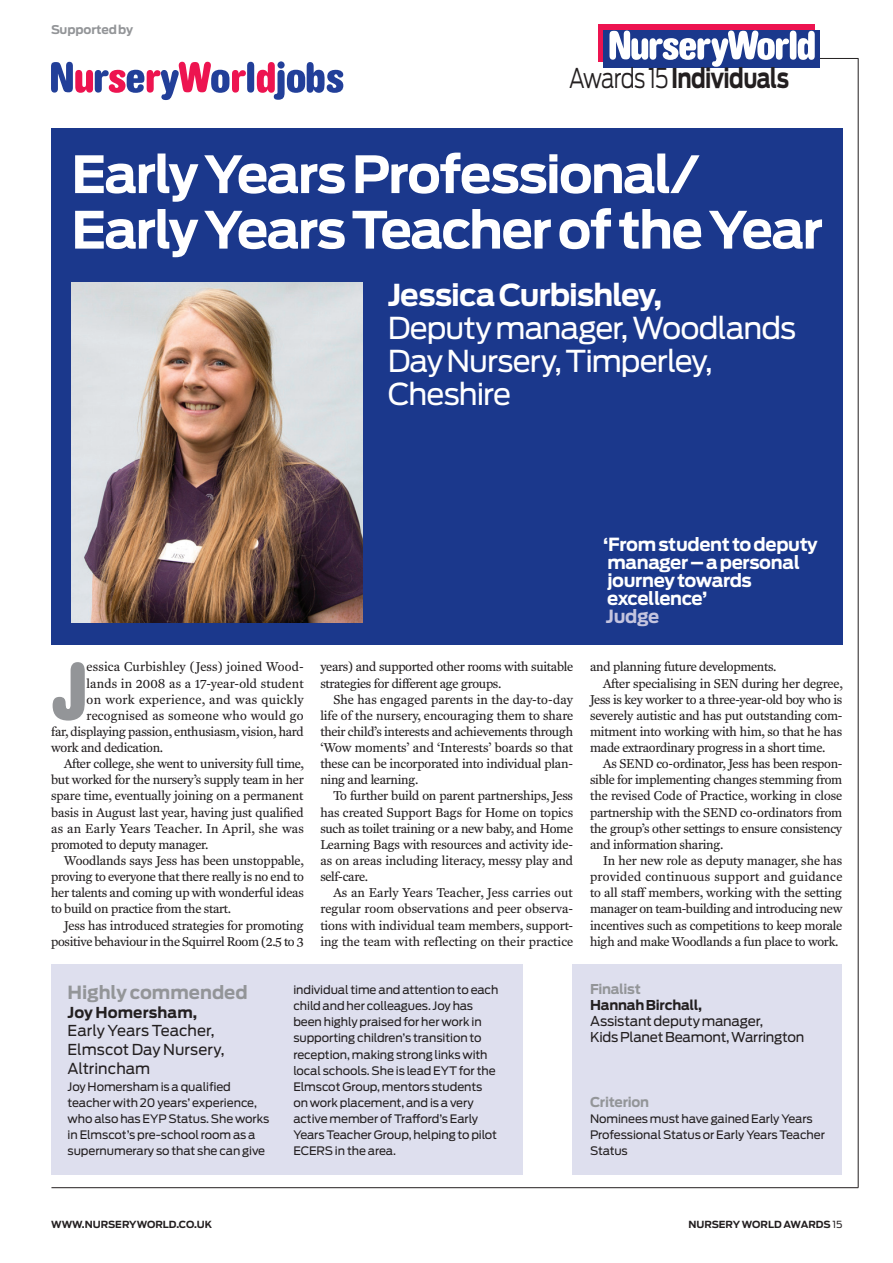
<style>
.page{position:relative;width:893px;height:1263px;background:#fff}
.page>*{position:absolute;margin:0;border:0;box-sizing:border-box;transform-origin:0 0}
.Text_-_Drop_Cap{font:700 condensed 81px "AG Book Rounded BQ";color:#939598}
.Headline{font:700 51px/55.5px "Antenna";letter-spacing:-.035em;color:#fff}
.Headline_2{font:30px/33px "Antenna";letter-spacing:-.03em;color:#fff}
.Headline_2-2{font:700 30px "Antenna";letter-spacing:-.035em;color:#fff}
.Headline_3{font:700 27px "Antenna";letter-spacing:-.03em;color:#231f20;scale:.8 1}
.Pull_Quote{font:700 18px/18px "Antenna";letter-spacing:-.02em;color:#fff}
.Commended-1{font:700 18px "Antenna";color:#939598}
.Pull_Quote-2{font:700 18px "Antenna";letter-spacing:-.02em;color:#c4c4df}
.Commended-2{font:15px/18.8px "Antenna";color:#231f20}
.Commended-2-2{font:700 15px "Antenna";letter-spacing:.005em;color:#231f20}
.Finalists{font:13.5px/16.2px "Antenna";letter-spacing:-.015em;color:#231f20}
.Finalists-2{font:700 13.5px "Antenna";letter-spacing:-.025em;color:#939598}
.Finalists-3{font:700 13.5px "Antenna";letter-spacing:-.015em;color:#231f20}
.Text_-_Indented{font:13.2px/16.2px "Fenway";letter-spacing:-.02em;color:#231f20;text-align:justify}
.Text_-_Drop_Cap-2{font:13.2px "Fenway";letter-spacing:.01em;color:#231f20}
.Text_-_Drop_Cap-3{font:13.2px "Fenway";letter-spacing:-.02em;color:#231f20}
.Sponsored_by{font:700 12px "Antenna";letter-spacing:-.01em;color:#939598}
.Commended_text{font:11.7px/16.2px "Antenna";letter-spacing:-.005em;color:#231f20}
.Folio___Left{font:700 9.75px "Antenna";color:#231f20}
.Folio_-_Right{font:700 9.75px "Antenna";color:#231f20}
.s1{font-weight:300}
.s2{font-weight:400}
</style>
<div class="page">
<hr style="left:757px;top:58px;width:101px;height:1px;background:#231f20">
<hr style="left:51px;top:1187px;width:807px;height:1px;background:#231f20">
<hr style="left:858px;top:58px;width:1px;height:1129px;background:#231f20">
<div style="left:598px;top:24px;width:217px;height:37px;background:#ed1450"></div>
<div style="left:603px;top:30px;width:217px;height:38px;background:#1b388c"></div>
<svg style="left:609px;top:31px;width:206px;height:36px"></svg>
<div style="left:51px;top:128px;width:791px;height:516px;background:#1b388c"></div>
<div style="left:51px;top:964px;width:471px;height:210px;background:#dedfee"></div>
<div style="left:573px;top:964px;width:269px;height:210px;background:#dedfee"></div>
<img style="left:71px;top:282px;width:291px;height:341px">
<svg style="left:51px;top:61px;width:292px;height:39px"></svg>
<p class="Sponsored_by" style="left:51px;top:22px;width:84px">Supported by</p>
<p class="Headline_3" style="left:569px;top:62px;width:277px"><span class="s1">Awards 15</span> Individuals</p>
<p class="Headline" style="left:71px;top:147px;width:753px">Early Years Professional/<br>Early Years Teacher of the Year</p>
<p class="Headline_2-2" style="left:388px;top:278px;width:276px">Jessica Curbishley,</p>
<p class="Headline_2" style="left:388px;top:312px;width:410px">Deputy manager, Woodlands<br>Day Nursery, Timperley,<br>Cheshire</p>
<p class="Text_-_Drop_Cap" style="left:51px;top:644px;width:39px">J</p>
<p class="Text_-_Drop_Cap-2" style="left:87px;top:659px;width:219px">essica Curbishley (Jess) joined Wood-</p>
<p class="Text_-_Drop_Cap-2" style="left:87px;top:675px;width:219px">lands in 2008 as a 17-year-old student</p>
<p class="Text_-_Drop_Cap-2" style="left:87px;top:691px;width:219px">on work experience, and was quickly</p>
<p class="Text_-_Drop_Cap-2" style="left:87px;top:707px;width:219px">recognised as someone who would go</p>
<p class="Text_-_Drop_Cap-3" style="left:51px;top:723px;width:254px">far, displaying passion, enthusiasm, vision, hard</p>
<p class="Text_-_Drop_Cap-3" style="left:51px;top:739px;width:113px">work and dedication.</p>
<p class="Text_-_Indented" style="left:51px;top:756px;width:254px;text-indent:13px">After college, she went to university full time, but worked for the nursery’s supply team in her spare time, eventually joining on a permanent basis in August last year, having just qualified as an Early Years Teacher. In April, she was promoted to deputy manager.</p>
<p class="Text_-_Indented" style="left:51px;top:852px;width:254px;text-indent:13px">Woodlands says Jess has been unstoppable, proving to everyone that there really is no end to her talents and coming up with wonderful ideas to build on practice from the start.</p>
<p class="Text_-_Indented" style="left:51px;top:917px;width:254px;text-align:right">Jess has introduced strategies for promoting positive behaviour in the Squirrel Room (2.5 to 3</p>
<p class="Text_-_Indented" style="left:320px;top:659px;width:254px">years) and supported other rooms with suitable strategies for different age groups.</p>
<p class="Text_-_Indented" style="left:320px;top:691px;width:254px;text-indent:13px">She has engaged parents in the day-to-day life of the nursery, encouraging them to share their child’s interests and achievements through ‘Wow moments’ and ‘Interests’ boards so that these can be incorporated into individual plan&shy;ning and learning.</p>
<p class="Text_-_Indented" style="left:320px;top:788px;width:254px;text-indent:13px">To further build on parent partnerships, Jess has created Support Bags for Home on topics such as toilet training or a new baby, and Home Learning Bags with resources and activity ide&shy;as on areas including literacy, messy play and self-care.</p>
<p class="Text_-_Indented" style="left:320px;top:885px;width:254px;text-indent:13px">As an Early Years Teacher, Jess carries out regular room observations and peer observa&shy;tions with individual team members, support&shy;ing the team with reflecting on their practice</p>
<p class="Pull_Quote" style="left:603px;top:535px;width:216px">‘From student to deputy manager – a personal journey towards excellence’</p>
<p class="Pull_Quote-2" style="left:606px;top:606px;width:55px">Judge</p>
<p class="Text_-_Indented" style="left:590px;top:659px;width:188px">and planning future developments.</p>
<p class="Text_-_Indented" style="left:590px;top:675px;width:254px;text-indent:13px">After specialising in SEN during her degree, Jess is key worker to a three-year-old boy who is severely autistic and has put outstanding com&shy;mitment into working with him, so that he has made extraordinary progress in a short time.</p>
<p class="Text_-_Indented" style="left:590px;top:756px;width:254px;text-indent:13px">As SEND co-ordinator, Jess has been respon&shy;sible for implementing changes stemming from the revised Code of Practice, working in close partnership with the SEND co-ordinators from the group’s other settings to ensure consistency and information sharing.</p>
<p class="Text_-_Indented" style="left:590px;top:852px;width:254px;text-indent:13px">In her new role as deputy manager, she has provided continuous support and guidance to all staff members, working with the setting manager on team-building and introducing new incentives such as competitions to keep morale high and make Woodlands a fun place to work.</p>
<p class="Commended-1" style="left:68px;top:981px;width:182px">Highly commended</p>
<p class="Commended-2-2" style="left:68px;top:1003px;width:131px">Joy Homersham,</p>
<p class="Commended-2" style="left:68px;top:1021px;width:159px">Early Years Teacher,<br>Elmscot Day Nursery,<br>Altrincham</p>
<p class="Commended_text" style="left:68px;top:1078px;width:203px">Joy Homersham is a qualified teacher with 20 years’ experience, who also has EYP Status. She works in Elmscot’s pre-school room as a supernumerary so that she can give</p>
<p class="Commended_text" style="left:293px;top:982px;width:207px">individual time and attention to each child and her colleagues. Joy has been highly praised for her work in supporting children’s transition to reception, making strong links with local schools. She is lead EYT for the Elmscot Group, mentors students on work placement, and is a very active member of Trafford’s Early Years Teacher Group, helping to pilot ECERS in the area.</p>
<p class="Finalists-2" style="left:590px;top:981px;width:52px">Finalist</p>
<p class="Finalists-3" style="left:590px;top:997px;width:114px">Hannah Birchall,</p>
<p class="Finalists" style="left:590px;top:1013px;width:216px">Assistant deputy manager,<br>Kids Planet Beamont, Warrington</p>
<p class="Finalists-2" style="left:590px;top:1094px;width:61px">Criterion</p>
<p class="Commended_text" style="left:590px;top:1111px;width:236px">Nominees must have gained Early Years<br>Professional Status or Early Years Teacher<br>Status</p>
<p class="Folio___Left" style="left:51px;top:1218px;width:162px">WWW.NURSERYWORLD.CO.UK</p>
<p class="Folio_-_Right" style="left:688px;top:1218px;width:155px">NURSERY WORLD AWARDS <span class="s2">15</span></p>
</div>
